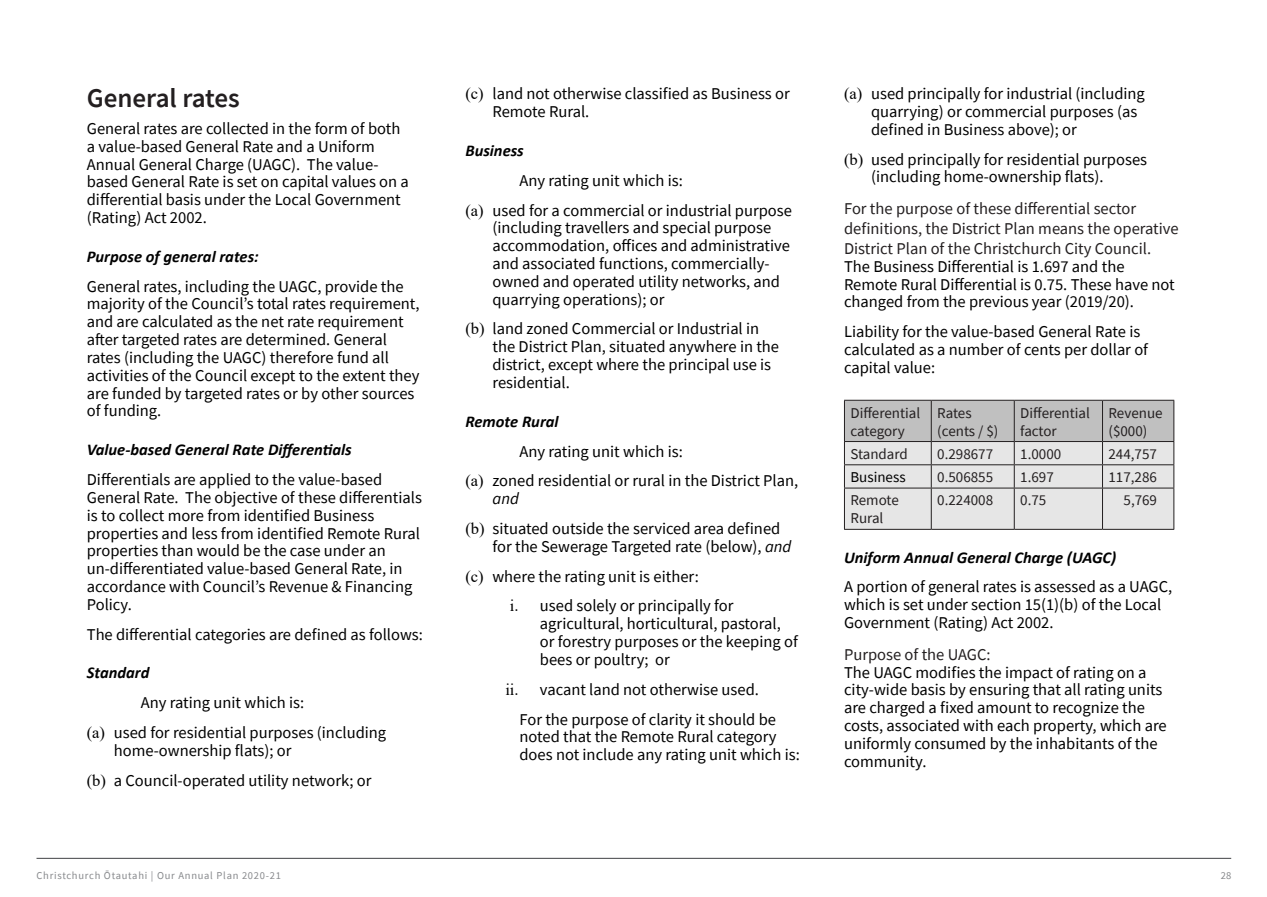
<style>
.page{position:relative;width:1267px;height:897px;background:#fff}
.page>*{position:absolute;margin:0;border:0;box-sizing:border-box;transform-origin:0 0}
.Heading_3{font:600 27px "Source Sans Pro";color:#231f20}
.Style_Arial_Black_Ju{font:16.5px/17.9px "Source Sans Pro";color:#000}
.t1{font:16.5px/19.8px "Source Sans Pro";color:#231f20}
.Section_Header_3{font:italic 700 16.5px "Calibri";color:#000}
.t2{font:15px/18px "Source Sans Pro";color:#231f20}
.Section_Header_3-2{font:15px "Source Sans Pro";color:#000}
.t3{font:10.5px "Source Sans Pro";letter-spacing:.07em;color:#87898c}
.s1{font-family:"Times New Roman"}
.s2{font-style:italic}
</style>
<div class="page">
<hr style="left:37px;top:857px;width:1194px;height:1px;background:#57585a">
<svg style="left:844px;top:400px;width:330px;height:129px;background:#cfcece"></svg>
<hr style="left:844px;top:487px;width:87px;height:1px;background:#231f20">
<hr style="left:844px;top:488px;width:1px;height:41px;background:#231f20">
<hr style="left:931px;top:487px;width:83px;height:1px;background:#231f20">
<hr style="left:930px;top:488px;width:1px;height:41px;background:#231f20">
<hr style="left:1014px;top:487px;width:88px;height:1px;background:#231f20">
<hr style="left:1013px;top:488px;width:1px;height:41px;background:#231f20">
<hr style="left:1102px;top:487px;width:72px;height:1px;background:#231f20">
<hr style="left:1102px;top:488px;width:1px;height:41px;background:#231f20">
<hr style="left:1173px;top:488px;width:1px;height:41px;background:#231f20">
<hr style="left:844px;top:529px;width:87px;height:1px;background:#231f20">
<hr style="left:931px;top:529px;width:83px;height:1px;background:#231f20">
<hr style="left:1014px;top:529px;width:88px;height:1px;background:#231f20">
<hr style="left:1102px;top:529px;width:72px;height:1px;background:#231f20">
<hr style="left:844px;top:441px;width:87px;height:1px;background:#231f20">
<hr style="left:931px;top:441px;width:83px;height:1px;background:#231f20">
<hr style="left:1014px;top:441px;width:88px;height:1px;background:#231f20">
<hr style="left:1102px;top:441px;width:72px;height:1px;background:#231f20">
<p class="Heading_3" style="left:87px;top:80px;width:154px">General rates</p>
<p class="Style_Arial_Black_Ju" style="left:87px;top:119px;width:323px">General rates are collected in the form of both a value-based General Rate and a Uniform Annual General Charge (UAGC). The value&shy;based General Rate is set on capital values on a differential basis under the Local Government (Rating) Act 2002.</p>
<p class="Section_Header_3" style="left:87px;top:245px;width:173px">Purpose of general rates:</p>
<p class="Style_Arial_Black_Ju" style="left:87px;top:277px;width:334px">General rates, including the UAGC, provide the majority of the Council’s total rates requirement, and are calculated as the net rate requirement after targeted rates are determined. General rates (including the UAGC) therefore fund all activities of the Council except to the extent they are funded by targeted rates or by other sources of funding.</p>
<p class="Section_Header_3" style="left:87px;top:438px;width:266px">Value-based General Rate Differentials</p>
<p class="Style_Arial_Black_Ju" style="left:87px;top:470px;width:336px">Differentials are applied to the value-based General Rate. The objective of these differentials is to collect more from identified Business properties and less from identified Remote Rural properties than would be the case under an un-differentiated value-based General Rate, in accordance with Council’s Revenue &amp; Financing Policy.</p>
<p class="Style_Arial_Black_Ju" style="left:87px;top:625px;width:337px">The differential categories are defined as follows:</p>
<p class="Section_Header_3" style="left:87px;top:661px;width:64px">Standard</p>
<p class="Style_Arial_Black_Ju" style="left:141px;top:693px;width:165px">Any rating unit which is:</p>
<p class="Style_Arial_Black_Ju" style="left:114px;top:723px;width:274px;text-indent:-27px"><span class="s1">(a)</span> used for residential purposes (including home-ownership flats); or</p>
<p class="Style_Arial_Black_Ju" style="left:87px;top:771px;width:286px"><span class="s1">(b)</span> a Council-operated utility network; or</p>
<p class="Style_Arial_Black_Ju" style="left:492px;top:85px;width:299px;text-indent:-27px"><span class="s1">(c)</span> land not otherwise classified as Business or<br>Remote Rural.</p>
<p class="Section_Header_3" style="left:465px;top:139px;width:60px">Business</p>
<p class="Style_Arial_Black_Ju" style="left:519px;top:171px;width:165px">Any rating unit which is:</p>
<p class="Style_Arial_Black_Ju" style="left:492px;top:201px;width:301px;text-indent:-27px"><span class="s1">(a)</span> used for a commercial or industrial purpose (including travellers and special purpose accommodation, offices and administrative and associated functions, commercially&shy;owned and operated utility networks, and quarrying operations); or</p>
<p class="Style_Arial_Black_Ju" style="left:492px;top:320px;width:288px;text-indent:-27px"><span class="s1">(b)</span> land zoned Commercial or Industrial in the District Plan, situated anywhere in the district, except where the principal use is residential.</p>
<p class="Section_Header_3" style="left:465px;top:409px;width:95px">Remote Rural</p>
<p class="Style_Arial_Black_Ju" style="left:519px;top:442px;width:165px">Any rating unit which is:</p>
<p class="Style_Arial_Black_Ju" style="left:492px;top:472px;width:307px;text-indent:-27px"><span class="s1">(a)</span> zoned residential or rural in the District Plan, <span class="s2">and</span></p>
<p class="Style_Arial_Black_Ju" style="left:492px;top:519px;width:300px;text-indent:-27px"><span class="s1">(b)</span> situated outside the serviced area defined for the Sewerage Targeted rate (below), <span class="s2">and</span></p>
<p class="Style_Arial_Black_Ju" style="left:465px;top:567px;width:235px"><span class="s1">(c)</span> where the rating unit is either:</p>
<p class="Style_Arial_Black_Ju" style="left:540px;top:597px;width:259px;text-indent:-30px"><span class="s1">i.</span> used solely or principally for agricultural, horticultural, pastoral, or forestry purposes or the keeping of bees or poultry; or</p>
<p class="Style_Arial_Black_Ju" style="left:505px;top:680px;width:255px"><span class="s1">ii.</span> vacant land not otherwise used.</p>
<p class="Style_Arial_Black_Ju" style="left:519px;top:710px;width:282px">For the purpose of clarity it should be noted that the Remote Rural category does not include any rating unit which is:</p>
<p class="Style_Arial_Black_Ju" style="left:871px;top:85px;width:275px;text-indent:-27px"><span class="s1">(a)</span> used principally for industrial (including quarrying) or commercial purposes (as defined in Business above); or</p>
<p class="Style_Arial_Black_Ju" style="left:871px;top:150px;width:277px;text-indent:-27px"><span class="s1">(b)</span> used principally for residential purposes (including home-ownership flats).</p>
<p class="t1" style="left:844px;top:199px;width:336px">For the purpose of these differential sector definitions, the District Plan means the operative<br>District Plan of the Christchurch City Council.</p>
<p class="Style_Arial_Black_Ju" style="left:844px;top:257px;width:332px">The Business Differential is 1.697 and the<br>Remote Rural Differential is 0.75. These have not changed from the previous year (2019/20).</p>
<p class="Style_Arial_Black_Ju" style="left:844px;top:322px;width:305px">Liability for the value-based General Rate is calculated as a number of cents per dollar of capital value:</p>
<p class="t2" style="left:850px;top:403px;width:71px">Differential category</p>
<p class="t2" style="left:937px;top:403px;width:63px">Rates (cents / $)</p>
<p class="t2" style="left:1020px;top:403px;width:71px">Differential factor</p>
<p class="t2" style="left:1108px;top:403px;width:56px">Revenue ($000)</p>
<p class="t2" style="left:850px;top:444px;width:59px">Standard</p>
<p class="t2" style="left:937px;top:444px;width:57px">0.298677</p>
<p class="t2" style="left:1020px;top:444px;width:43px">1.0000</p>
<p class="t2" style="left:1108px;top:444px;width:50px">244,757</p>
<p class="Section_Header_3-2" style="left:850px;top:467px;width:57px">Business</p>
<p class="t2" style="left:937px;top:468px;width:57px">0.506855</p>
<p class="t2" style="left:1020px;top:468px;width:35px">1.697</p>
<p class="t2" style="left:1108px;top:468px;width:50px">117,286</p>
<p class="t2" style="left:850px;top:491px;width:50px">Remote<br>Rural</p>
<p class="t2" style="left:937px;top:491px;width:57px">0.224008</p>
<p class="t2" style="left:1020px;top:491px;width:28px">0.75</p>
<p class="t2" style="left:1123px;top:491px;width:35px">5,769</p>
<p class="Section_Header_3" style="left:844px;top:545px;width:274px">Uniform Annual General Charge (UAGC)</p>
<p class="Style_Arial_Black_Ju" style="left:844px;top:577px;width:329px">A portion of general rates is assessed as a UAGC, which is set under section 15(1)(b) of the Local<br>Government (Rating) Act 2002.</p>
<p class="t1" style="left:844px;top:644px;width:148px">Purpose of the UAGC:</p>
<p class="Style_Arial_Black_Ju" style="left:844px;top:663px;width:324px">The UAGC modifies the impact of rating on a city-wide basis by ensuring that all rating units are charged a fixed amount to recognize the costs, associated with each property, which are uniformly consumed by the inhabitants of the community.</p>
<p class="t3" style="left:37px;top:869px;width:246px">Christchurch Ōtautahi | Our Annual Plan 2020-21</p>
<p class="t3" style="left:1220px;top:869px;width:12px">28</p>
</div>
